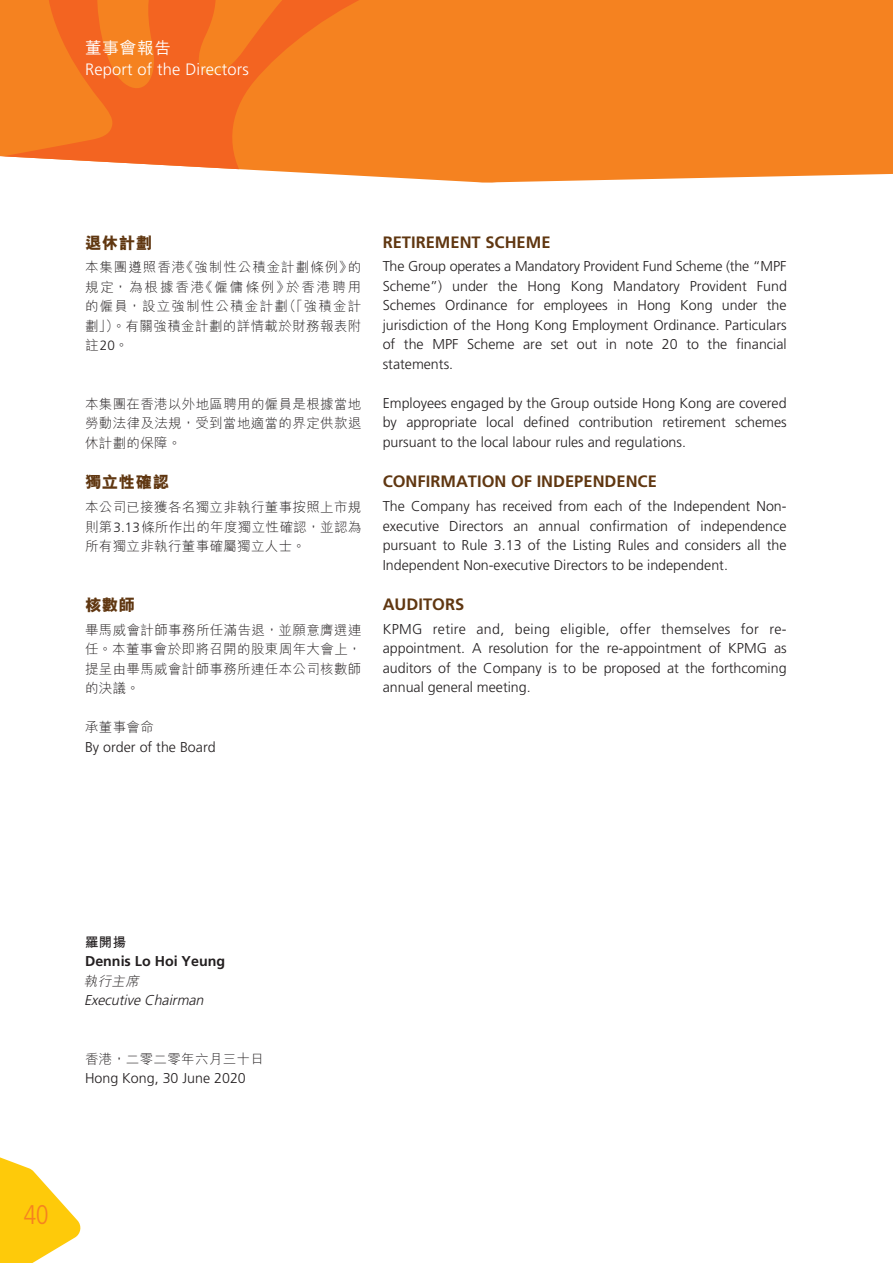
<style>
.page{position:relative;width:893px;height:1263px;background:#fff}
.page>*{position:absolute;margin:0;border:0;box-sizing:border-box;transform-origin:0 0}
.t1{font:300 condensed 27px "Frutiger LT Std";color:#f58220}
.t2{font:700 16.5px "Frutiger LT Std";color:#603711}
.t3{font:300 16.5px "Frutiger LT Std";letter-spacing:.01em;color:#fff}
.t4{font:800 16.5px "M Hei HK";letter-spacing:.025em;color:#603711}
.t5{font:500 16.5px "M Hei HK";letter-spacing:.05em;color:#fff}
.t6{font:300 14.25px/19.5px "Frutiger LT Std";color:#231f20;text-align:justify}
.t7{font:italic 300 14.25px "Frutiger LT Std";color:#231f20}
.t8{font:700 14.25px "Frutiger LT Std";color:#231f20}
.t9{font:300 13.5px/19.5px "M Hei HK";letter-spacing:.025em;color:#231f20;text-align:justify}
.t10{font:italic 300 13.5px "M Hei HK";color:#231f20}
.t11{font:700 13.5px "M Hei HK";color:#231f20}
.s1{font-family:"Frutiger LT Std"}
</style>
<div class="page">
<div style="left:434px;top:0;width:459px;height:183px;background:#f58220"></div>
<svg style="left:0;top:0;width:434px;height:180px;background:#f5802f"></svg>
<svg style="left:0;top:1157px;width:81px;height:106px"></svg>
<p class="t5" style="left:85px;top:36px;width:87px">董事會報告</p>
<p class="t3" style="left:85px;top:60px;width:165px">Report of the Directors</p>
<p class="t4" style="left:85px;top:234px;width:69px">退休計劃</p>
<p class="t9" style="left:85px;top:257px;width:278px">本集團遵照香港《強制性公積金計劃條例》的規定，為根據香港《僱傭條例》於香港聘用的僱員，設立強制性公積金計劃（「強積金計劃」）。有關強積金計劃的詳情載於財務報表附註<span class="s1">20</span>。</p>
<p class="t9" style="left:85px;top:394px;width:278px">本集團在香港以外地區聘用的僱員是根據當地勞動法律及法規，受到當地適當的界定供款退休計劃的保障。</p>
<p class="t4" style="left:85px;top:474px;width:86px">獨立性確認</p>
<p class="t9" style="left:85px;top:497px;width:278px">本公司已接獲各名獨立非執行董事按照上市規則第<span class="s1">3.13</span>條所作出的年度獨立性確認，並認為所有獨立非執行董事確屬獨立人士。</p>
<p class="t4" style="left:85px;top:597px;width:52px">核數師</p>
<p class="t9" style="left:85px;top:620px;width:278px">畢馬威會計師事務所任滿告退，並願意膺選連任。本董事會於即將召開的股東周年大會上，提呈由畢馬威會計師事務所連任本公司核數師的決議。</p>
<p class="t9" style="left:85px;top:717px;width:70px">承董事會命</p>
<p class="t6" style="left:85px;top:737px;width:132px">By order of the Board</p>
<p class="t2" style="left:383px;top:232px;width:169px">RETIREMENT SCHEME</p>
<p class="t6" style="left:383px;top:257px;width:406px">The Group operates a Mandatory Provident Fund Scheme (the “MPF Scheme”) under the Hong Kong Mandatory Provident Fund Schemes Ordinance for employees in Hong Kong under the jurisdiction of the Hong Kong Employment Ordinance. Particulars of the MPF Scheme are set out in note 20 to the financial statements.</p>
<p class="t6" style="left:383px;top:393px;width:405px">Employees engaged by the Group outside Hong Kong are covered by appropriate local defined contribution retirement schemes pursuant to the local labour rules and regulations.</p>
<p class="t2" style="left:383px;top:472px;width:276px">CONFIRMATION OF INDEPENDENCE</p>
<p class="t6" style="left:383px;top:497px;width:405px">The Company has received from each of the Independent Non&shy;executive Directors an annual confirmation of independence pursuant to Rule 3.13 of the Listing Rules and considers all the Independent Non-executive Directors to be independent.</p>
<p class="t2" style="left:383px;top:595px;width:83px">AUDITORS</p>
<p class="t6" style="left:383px;top:619px;width:405px">KPMG retire and, being eligible, offer themselves for re&shy;appointment. A resolution for the re-appointment of KPMG as auditors of the Company is to be proposed at the forthcoming annual general meeting.</p>
<p class="t11" style="left:85px;top:932px;width:43px">羅開揚</p>
<p class="t8" style="left:85px;top:953px;width:142px">Dennis Lo Hoi Yeung</p>
<p class="t10" style="left:84px;top:974px;width:59px">執行主席</p>
<p class="t7" style="left:84px;top:992px;width:125px">Executive Chairman</p>
<p class="t9" style="left:85px;top:1049px;width:180px">香港，二零二零年六月三十日</p>
<p class="t6" style="left:85px;top:1069px;width:162px">Hong Kong, 30 June 2020</p>
<h1 class="t1" style="left:23px;top:1199px;width:27px">40</h1>
</div>
